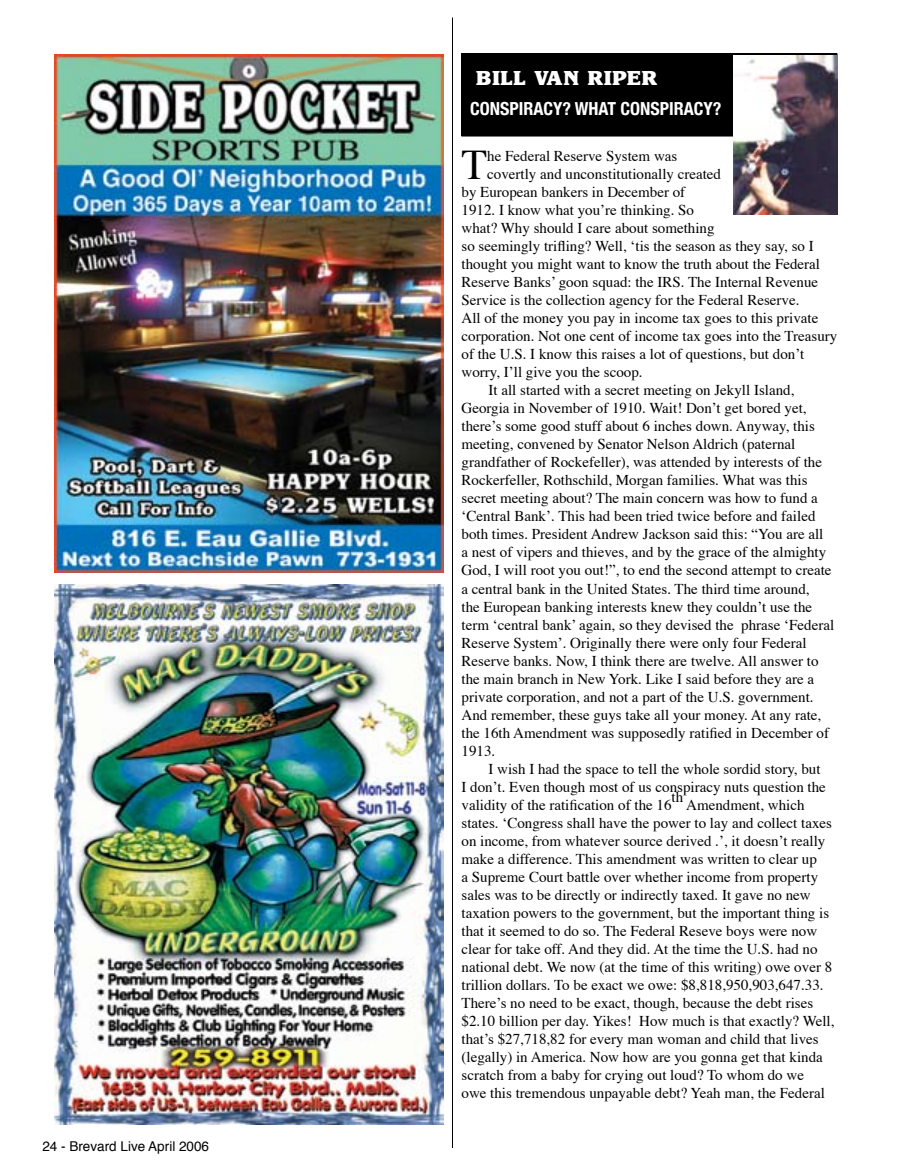
<style>
.page{position:relative;width:905px;height:1175px;background:#fff}
.page>*{position:absolute;margin:0;border:0;box-sizing:border-box;transform-origin:0 0}
.t1{font:42.15px "Times";color:#000}
.t2{font:800 21px "Krone";color:#fff}
.t3{font:700 condensed 18px "Helvetica Neue";color:#fff}
.t4{font:15px/18px "Times";color:#000}
.t5{font:13.5px "Helvetica";color:#000}
</style>
<div class="page">
<hr style="left:452px;top:18px;width:1px;height:1130px;background:#000">
<div style="left:462px;top:54px;width:375px;height:82px;background:#000"></div>
<div style="left:461px;top:54px;width:376px;height:82px;border:1px solid #000"></div>
<img style="left:733px;top:56px;width:104px;height:159px">
<img style="left:54px;top:584px;width:389px;height:540px">
<img style="left:54px;top:54px;width:389px;height:518px">
<p class="t5" style="left:42px;top:1136px;width:168px">24 - Brevard Live April 2006</p>
<h2 class="t2" style="left:476px;top:67px;width:183px">BILL VAN RIPER</h2>
<p class="t3" style="left:470px;top:97px;width:253px">CONSPIRACY? WHAT CONSPIRACY?</p>
<h1 class="t1" style="left:461px;top:138px;width:27px">T</h1>
<p class="t4" style="left:487px;top:148px;width:191px">he Federal Reserve System was</p>
<p class="t4" style="left:487px;top:166px;width:235px">covertly and unconstitutionally created</p>
<p class="t4" style="left:461px;top:184px;width:225px">by European bankers in December of</p>
<p class="t4" style="left:461px;top:202px;width:234px">1912. I know what you’re thinking. So</p>
<p class="t4" style="left:461px;top:220px;width:255px">what? Why should I care about something</p>
<p class="t4" style="left:461px;top:238px;width:354px">so seemingly trifling? Well, ‘tis the season as they say, so I</p>
<p class="t4" style="left:461px;top:256px;width:360px">thought you might want to know the truth about the Federal</p>
<p class="t4" style="left:461px;top:274px;width:358px">Reserve Banks’ goon squad: the IRS. The Internal Revenue</p>
<p class="t4" style="left:461px;top:292px;width:339px">Service is the collection agency for the Federal Reserve.</p>
<p class="t4" style="left:461px;top:310px;width:358px">All of the money you pay in income tax goes to this private</p>
<p class="t4" style="left:461px;top:328px;width:377px">corporation. Not one cent of income tax goes into the Treasury</p>
<p class="t4" style="left:461px;top:346px;width:344px">of the U.S. I know this raises a lot of questions, but don’t</p>
<p class="t4" style="left:461px;top:364px;width:183px">worry, I’ll give you the scoop.</p>
<p class="t4" style="left:488px;top:382px;width:307px">It all started with a secret meeting on Jekyll Island,</p>
<p class="t4" style="left:461px;top:400px;width:346px">Georgia in November of 1910. Wait! Don’t get bored yet,</p>
<p class="t4" style="left:461px;top:418px;width:355px">there’s some good stuff about 6 inches down. Anyway, this</p>
<p class="t4" style="left:461px;top:436px;width:335px">meeting, convened by Senator Nelson Aldrich (paternal</p>
<p class="t4" style="left:461px;top:454px;width:362px">grandfather of Rockefeller), was attended by interests of the</p>
<p class="t4" style="left:461px;top:472px;width:347px">Rockerfeller, Rothschild, Morgan families. What was this</p>
<p class="t4" style="left:461px;top:490px;width:358px">secret meeting about? The main concern was how to fund a</p>
<p class="t4" style="left:461px;top:508px;width:355px">‘Central Bank’. This had been tried twice before and failed</p>
<p class="t4" style="left:461px;top:526px;width:363px">both times. President Andrew Jackson said this: “You are all</p>
<p class="t4" style="left:461px;top:544px;width:366px">a nest of vipers and thieves, and by the grace of the almighty</p>
<p class="t4" style="left:461px;top:562px;width:371px">God, I will root you out!”, to end the second attempt to create</p>
<p class="t4" style="left:461px;top:580px;width:349px">a central bank in the United States. The third time around,</p>
<p class="t4" style="left:461px;top:598px;width:352px">the European banking interests knew they couldn’t use the</p>
<p class="t4" style="left:461px;top:616px;width:374px">term ‘central bank’ again, so they devised the phrase ‘Federal</p>
<p class="t4" style="left:461px;top:634px;width:346px">Reserve System’. Originally there were only four Federal</p>
<p class="t4" style="left:461px;top:652px;width:358px">Reserve banks. Now, I think there are twelve. All answer to</p>
<p class="t4" style="left:461px;top:670px;width:354px">the main branch in New York. Like I said before they are a</p>
<p class="t4" style="left:461px;top:688px;width:354px">private corporation, and not a part of the U.S. government.</p>
<p class="t4" style="left:461px;top:706px;width:361px">And remember, these guys take all your money. At any rate,</p>
<p class="t4" style="left:461px;top:724px;width:369px">the 16th Amendment was supposedly ratified in December of</p>
<p class="t4" style="left:461px;top:742px;width:35px">1913.</p>
<p class="t4" style="left:488px;top:760px;width:333px">I wish I had the space to tell the whole sordid story, but</p>
<p class="t4" style="left:461px;top:778px;width:366px">I don’t. Even though most of us conspiracy nuts question the</p>
<p class="t4" style="left:461px;top:796px;width:211px">validity of the ratification of the 16</p>
<p class="t4" style="left:671px;top:789px;width:13px">th</p>
<p class="t4" style="left:461px;top:796px;width:374px;text-indent:225px">Amendment, which states. ‘Congress shall have the power to lay and collect taxes on income, from whatever source derived .’, it doesn’t really make a difference. This amendment was written to clear up<br>a Supreme Court battle over whether income from property sales was to be directly or indirectly taxed. It gave no new taxation powers to the government, but the important thing is that it seemed to do so. The Federal Reseve boys were now clear for take off. And they did. At the time the U.S. had no national debt. We now (at the time of this writing) owe over 8 trillion dollars. To be exact we owe: $8,818,950,903,647.33.<br>There’s no need to be exact, though, because the debt rises $2.10 billion per day. Yikes! How much is that exactly? Well, that’s $27,718,82 for every man woman and child that lives (legally) in America. Now how are you gonna get that kinda scratch from a baby for crying out loud? To whom do we<br>owe this tremendous unpayable debt? Yeah man, the Federal</p>
</div>
